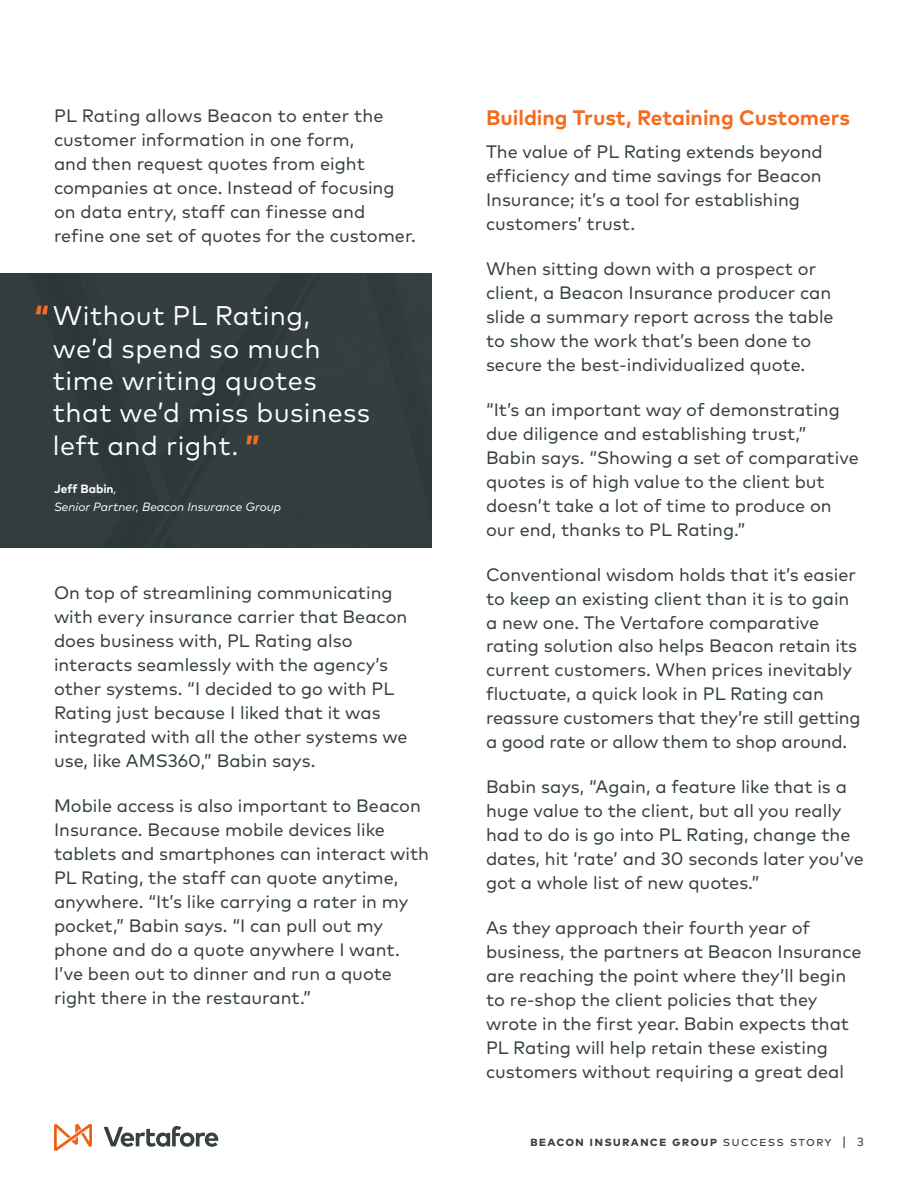
<style>
.page{position:relative;width:918px;height:1188px;background:#fff}
.page>*{position:absolute;margin:0;border:0;box-sizing:border-box;transform-origin:0 0}
.t1{font:27px/32.4px "Mark Pro";letter-spacing:.015em;color:#fff}
.t2{font:700 21px "Mark Pro";color:#f36c21}
.t3{font:18px/24px "Mark Pro";color:#364042}
.t4{font:700 13.5px "Mark Pro";letter-spacing:.08em;color:#364042}
.t5{font:italic 12px/18px "Mark Pro";color:#fff}
.s1{font-weight:800;color:#f36c21}
.s2{font-weight:700;font-style:normal}
.s3{font-weight:400}
.s4{font-weight:400;font-size:12px}
</style>
<div class="page">
<svg style="left:54px;top:1124px;width:38px;height:27px"></svg>
<svg style="left:104px;top:1126px;width:114px;height:21px"></svg>
<div style="left:0;top:273px;width:432px;height:275px;background:#364042"></div>
<p class="t3" style="left:54px;top:102px;width:363px">PL Rating allows Beacon to enter the customer information in one form,<br>and then request quotes from eight companies at once. Instead of focusing on data entry, staff can finesse and refine one set of quotes for the customer.</p>
<h1 class="t1" style="left:53px;top:297px;width:319px;text-indent:-18px"><span class="s1">“</span>Without PL Rating, we’d spend so much time writing quotes that we’d miss business left and right. <span class="s1">”</span></h1>
<p class="t5" style="left:54px;top:479px;width:229px"><span class="s2">Jeff Babin</span>,<br>Senior Partner, Beacon Insurance Group</p>
<p class="t3" style="left:54px;top:579px;width:355px">On top of streamlining communicating with every insurance carrier that Beacon does business with, PL Rating also interacts seamlessly with the agency’s other systems. “I decided to go with PL Rating just because I liked that it was integrated with all the other systems we use, like AMS360,” Babin says.</p>
<p class="t3" style="left:54px;top:792px;width:377px">Mobile access is also important to Beacon Insurance. Because mobile devices like tablets and smartphones can interact with PL Rating, the staff can quote anytime, anywhere. “It’s like carrying a rater in my pocket,” Babin says. “I can pull out my phone and do a quote anywhere I want.<br>I’ve been out to dinner and run a quote right there in the restaurant.”</p>
<p class="t2" style="left:486px;top:101px;width:366px">Building Trust, Retaining Customers</p>
<p class="t3" style="left:486px;top:138px;width:338px">The value of PL Rating extends beyond efficiency and time savings for Beacon Insurance; it’s a tool for establishing customers’ trust.</p>
<p class="t3" style="left:486px;top:255px;width:349px">When sitting down with a prospect or client, a Beacon Insurance producer can slide a summary report across the table to show the work that’s been done to secure the best-individualized quote.</p>
<p class="t3" style="left:486px;top:396px;width:374px">“It’s an important way of demonstrating due diligence and establishing trust,” Babin says. “Showing a set of comparative quotes is of high value to the client but doesn’t take a lot of time to produce on our end, thanks to PL Rating.”</p>
<p class="t3" style="left:486px;top:561px;width:376px">Conventional wisdom holds that it’s easier to keep an existing client than it is to gain a new one. The Vertafore comparative rating solution also helps Beacon retain its current customers. When prices inevitably fluctuate, a quick look in PL Rating can reassure customers that they’re still getting a good rate or allow them to shop around.</p>
<p class="t3" style="left:486px;top:774px;width:379px">Babin says, “Again, a feature like that is a huge value to the client, but all you really had to do is go into PL Rating, change the dates, hit ‘rate’ and 30 seconds later you’ve got a whole list of new quotes.”</p>
<p class="t3" style="left:486px;top:915px;width:377px">As they approach their fourth year of business, the partners at Beacon Insurance are reaching the point where they’ll begin to re-shop the client policies that they wrote in the first year. Babin expects that PL Rating will help retain these existing customers without requiring a great deal</p>
<p class="t4" style="left:530px;top:1131px;width:335px">beacon insurance group <span class="s3">success story |</span> <span class="s4">3</span></p>
</div>
